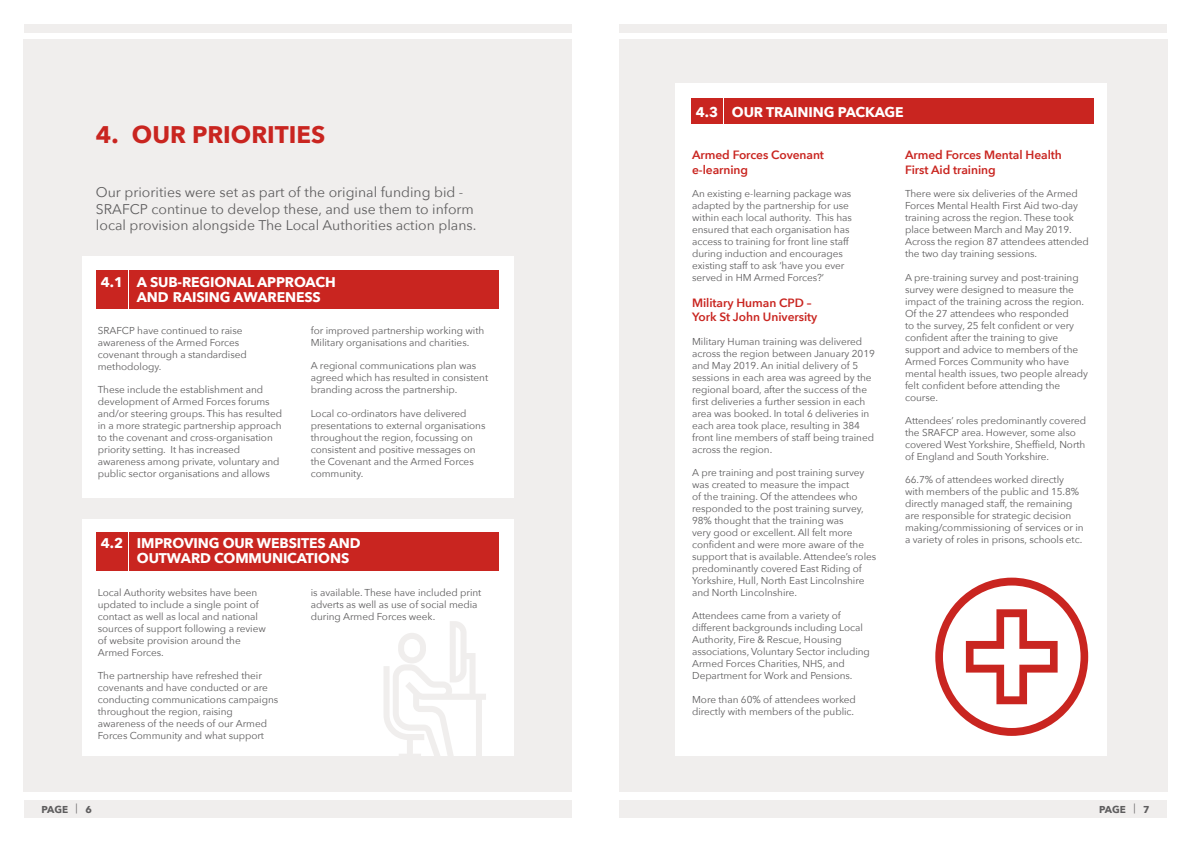
<style>
.page{position:relative;width:1191px;height:842px;background:#fff}
.page>*{position:absolute;margin:0;border:0;box-sizing:border-box;transform-origin:0 0}
.t1{font:700 24px "Avenir Next";color:#c92520}
.t2{font:14px/16.8px "Avenir Next";color:#5e5d5e}
.t3{font:700 14px/15px "Avenir Next";letter-spacing:-.01em;color:#fff}
.t4{font:600 12px/14.4px "Avenir Next";letter-spacing:-.005em;color:#c92520}
.t5{font:10px/12px "Avenir Next";letter-spacing:-.005em;color:#5e5d5e}
.t6{font:700 10px "Avenir Next";letter-spacing:-.02em;color:#5e5d5e}
.s1{font-weight:400}
</style>
<div class="page">
<div style="left:24px;top:39px;width:548px;height:753px;background:#f0eeed"></div>
<div style="left:24px;top:800px;width:547px;height:18px;background:#f0eeed"></div>
<div style="left:24px;top:24px;width:547px;height:9px;background:#f0eeed"></div>
<div style="left:619px;top:800px;width:548px;height:18px;background:#f0eeed"></div>
<div style="left:619px;top:24px;width:548px;height:9px;background:#f0eeed"></div>
<div style="left:619px;top:39px;width:548px;height:753px;background:#f0eeed"></div>
<div style="left:82px;top:257px;width:431px;height:241px;background:#fff"></div>
<div style="left:82px;top:519px;width:431px;height:237px;background:#fff"></div>
<div style="left:129px;top:271px;width:369px;height:38px;background:#c92520"></div>
<div style="left:129px;top:532px;width:369px;height:38px;background:#c92520"></div>
<div style="left:96px;top:271px;width:32px;height:38px;background:#c92520"></div>
<div style="left:96px;top:532px;width:32px;height:38px;background:#c92520"></div>
<div style="left:676px;top:83px;width:431px;height:673px;background:#fff"></div>
<div style="left:724px;top:99px;width:369px;height:25px;background:#c92520"></div>
<div style="left:691px;top:99px;width:31px;height:25px;background:#c92520"></div>
<svg style="left:935px;top:578px;width:153px;height:158px"></svg>
<svg style="left:384px;top:621px;width:102px;height:135px"></svg>
<h1 class="t1" style="left:96px;top:114px;width:231px">4. OUR PRIORITIES</h1>
<h2 class="t2" style="left:96px;top:183px;width:382px">Our priorities were set as part of the original funding bid -<br>SRAFCP continue to develop these, and use them to inform local provision alongside The Local Authorities action plans.</h2>
<h2 class="t3" style="left:137px;top:275px;width:200px;text-indent:-36px">4.1 A SUB-REGIONAL APPROACH<br>AND RAISING AWARENESS</h2>
<p class="t5" style="left:98px;top:324px;width:150px">SRAFCP have continued to raise awareness of the Armed Forces covenant through a standardised methodology.</p>
<p class="t5" style="left:98px;top:383px;width:186px">These include the establishment and development of Armed Forces forums and/or steering groups. This has resulted in a more strategic partnership approach to the covenant and cross-organisation priority setting. It has increased awareness among private, voluntary and public sector organisations and allows</p>
<p class="t5" style="left:311px;top:324px;width:175px">for improved partnership working with<br>Military organisations and charities.</p>
<p class="t5" style="left:311px;top:359px;width:179px">A regional communications plan was agreed which has resulted in consistent branding across the partnership.</p>
<p class="t5" style="left:311px;top:407px;width:176px">Local co-ordinators have delivered presentations to external organisations throughout the region, focussing on consistent and positive messages on the Covenant and the Armed Forces community.</p>
<h2 class="t3" style="left:137px;top:536px;width:225px;text-indent:-36px">4.2 IMPROVING OUR WEBSITES AND<br>OUTWARD COMMUNICATIONS</h2>
<p class="t5" style="left:98px;top:586px;width:169px">Local Authority websites have been updated to include a single point of contact as well as local and national sources of support following a review of website provision around the<br>Armed Forces.</p>
<p class="t5" style="left:98px;top:669px;width:182px">The partnership have refreshed their covenants and have conducted or are conducting communications campaigns throughout the region, raising awareness of the needs of our Armed Forces Community and what support</p>
<p class="t5" style="left:311px;top:586px;width:172px">is available. These have included print adverts as well as use of social media during Armed Forces week.</p>
<h2 class="t3" style="left:696px;top:104px;width:209px">4.3 OUR TRAINING PACKAGE</h2>
<p class="t4" style="left:692px;top:148px;width:133px">Armed Forces Covenant e-learning</p>
<p class="t5" style="left:692px;top:187px;width:161px">An existing e-learning package was adapted by the partnership for use within each local authority. This has ensured that each organisation has access to training for front line staff during induction and encourages existing staff to ask ‘have you ever served in HM Armed Forces?’</p>
<p class="t4" style="left:692px;top:295px;width:127px">Military Human CPD –<br>York St John University</p>
<p class="t5" style="left:692px;top:335px;width:184px">Military Human training was delivered across the region between January 2019 and May 2019. An initial delivery of 5 sessions in each area was agreed by the regional board, after the success of the first deliveries a further session in each area was booked. In total 6 deliveries in each area took place, resulting in 384 front line members of staff being trained across the region.</p>
<p class="t5" style="left:692px;top:466px;width:186px">A pre training and post training survey was created to measure the impact<br>of the training. Of the attendees who responded to the post training survey, 98% thought that the training was<br>very good or excellent. All felt more confident and were more aware of the support that is available. Attendee’s roles predominantly covered East Riding of Yorkshire, Hull, North East Lincolnshire and North Lincolnshire.</p>
<p class="t5" style="left:692px;top:609px;width:179px">Attendees came from a variety of different backgrounds including Local Authority, Fire &amp; Rescue, Housing associations, Voluntary Sector including Armed Forces Charities, NHS, and Department for Work and Pensions.</p>
<p class="t5" style="left:692px;top:693px;width:165px">More than 60% of attendees worked directly with members of the public.</p>
<p class="t4" style="left:905px;top:148px;width:158px">Armed Forces Mental Health<br>First Aid training</p>
<p class="t5" style="left:905px;top:187px;width:185px">There were six deliveries of the Armed Forces Mental Health First Aid two-day training across the region. These took place between March and May 2019.<br>Across the region 87 attendees attended the two day training sessions.</p>
<p class="t5" style="left:905px;top:271px;width:184px">A pre-training survey and post-training survey were designed to measure the impact of the training across the region.<br>Of the 27 attendees who responded<br>to the survey, 25 felt confident or very confident after the training to give support and advice to members of the Armed Forces Community who have mental health issues, two people already felt confident before attending the course.</p>
<p class="t5" style="left:905px;top:414px;width:183px">Attendees’ roles predominantly covered the SRAFCP area. However, some also covered West Yorkshire, Sheffield, North of England and South Yorkshire.</p>
<p class="t5" style="left:905px;top:473px;width:180px">66.7% of attendees worked directly with members of the public and 15.8% directly managed staff, the remaining are responsible for strategic decision making/commissioning of services or in a variety of roles in prisons, schools etc.</p>
<p class="t6" style="left:41px;top:800px;width:52px">PAGE <span class="s1">|</span> 6</p>
<p class="t6" style="left:1143px;top:800px;width:8px">7</p>
<p class="t6" style="left:1099px;top:800px;width:38px">PAGE <span class="s1">|</span></p>
</div>
